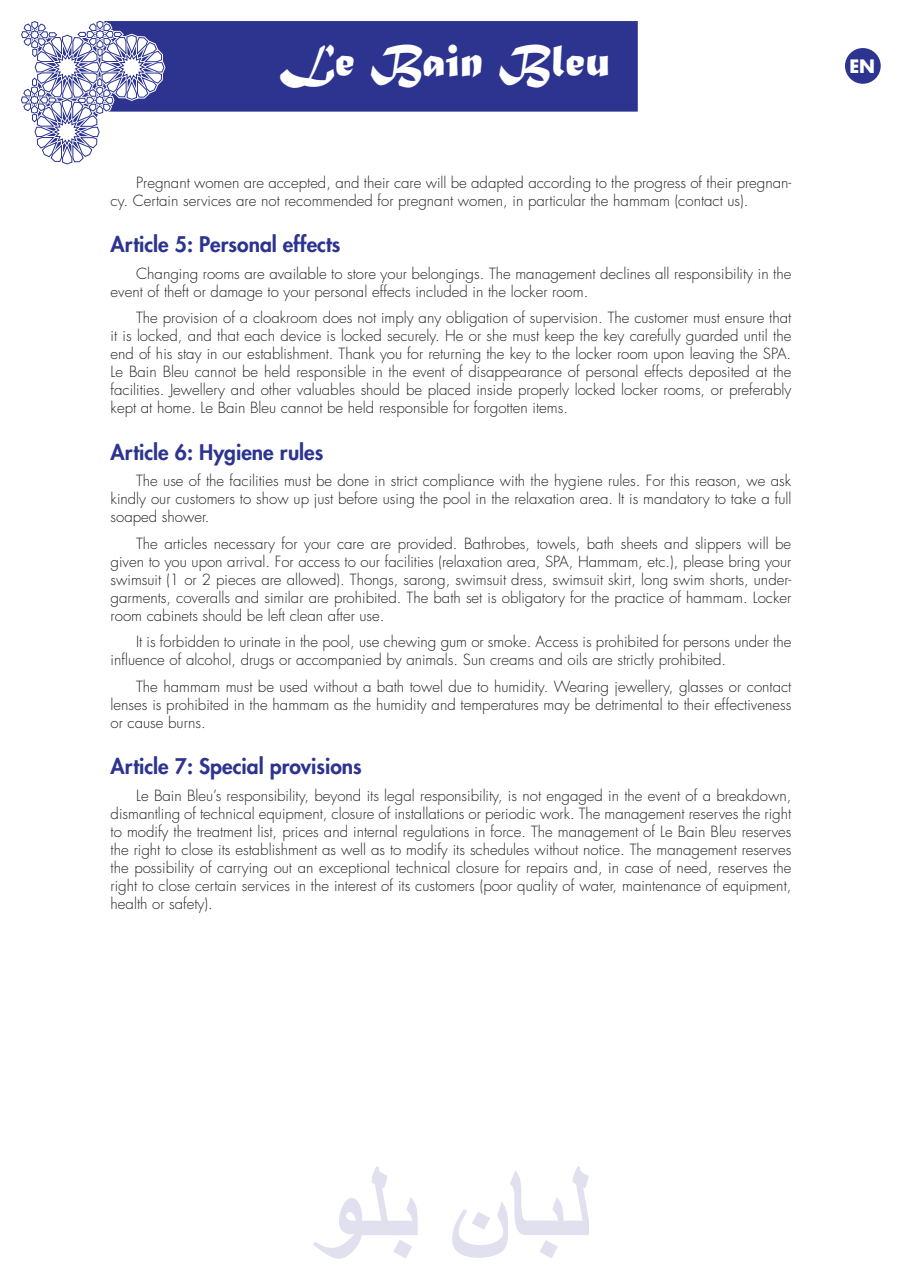
<style>
.page{position:relative;width:902px;height:1280px;background:#fff}
.page>*{position:absolute;margin:0;border:0;box-sizing:border-box;transform-origin:0 0}
.t1{font:47.55px "Matura MT Script Capitals";color:#fff}
.t2{font:800 21px "Futura Std";color:#2c3490}
.t3{font:700 18px "Futura Std";color:#fff}
.t4{font:300 15px/18px "Futura Std";color:#231f20;text-align:justify}
</style>
<div class="page">
<div style="left:167px;top:21px;width:470px;height:91px;background:#2c3490"></div>
<svg style="left:21px;top:21px;width:146px;height:144px"></svg>
<svg style="left:452px;top:1166px;width:137px;height:92px"></svg>
<svg style="left:313px;top:1166px;width:104px;height:93px"></svg>
<div style="left:844px;top:48px;width:36px;height:36px;background:#2c3490;border-radius:50%"></div>
<h1 class="t1" style="left:279px;top:32px;width:332px">Le Bain Bleu</h1>
<p class="t4" style="left:111px;top:174px;width:682px;text-indent:26px">Pregnant women are accepted, and their care will be adapted according to the progress of their pregnan&shy;cy. Certain services are not recommended for pregnant women, in particular the hammam (contact us).</p>
<h2 class="t2" style="left:111px;top:231px;width:231px">Article 5: Personal effects</h2>
<p class="t4" style="left:111px;top:265px;width:682px;text-indent:26px">Changing rooms are available to store your belongings. The management declines all responsibility in the event of theft or damage to your personal effects included in the locker room.</p>
<p class="t4" style="left:111px;top:309px;width:682px;text-indent:26px">The provision of a cloakroom does not imply any obligation of supervision. The customer must ensure that it is locked, and that each device is locked securely. He or she must keep the key carefully guarded until the end of his stay in our establishment. Thank you for returning the key to the locker room upon leaving the SPA.<br>Le Bain Bleu cannot be held responsible in the event of disappearance of personal effects deposited at the facilities. Jewellery and other valuables should be placed inside properly locked locker rooms, or preferably kept at home. Le Bain Bleu cannot be held responsible for forgotten items.</p>
<h2 class="t2" style="left:111px;top:439px;width:214px">Article 6: Hygiene rules</h2>
<p class="t4" style="left:111px;top:472px;width:682px;text-indent:26px">The use of the facilities must be done in strict compliance with the hygiene rules. For this reason, we ask kindly our customers to show up just before using the pool in the relaxation area. It is mandatory to take a full soaped shower.</p>
<p class="t4" style="left:111px;top:535px;width:682px;text-indent:26px">The articles necessary for your care are provided. Bathrobes, towels, bath sheets and slippers will be given to you upon arrival. For access to our facilities (relaxation area, SPA, Hammam, etc.), please bring your swimsuit (1 or 2 pieces are allowed). Thongs, sarong, swimsuit dress, swimsuit skirt, long swim shorts, under&shy;garments, coveralls and similar are prohibited. The bath set is obligatory for the practice of hammam. Locker room cabinets should be left clean after use.</p>
<p class="t4" style="left:111px;top:633px;width:682px;text-indent:26px">It is forbidden to urinate in the pool, use chewing gum or smoke. Access is prohibited for persons under the influence of alcohol, drugs or accompanied by animals. Sun creams and oils are strictly prohibited.</p>
<p class="t4" style="left:111px;top:678px;width:682px;text-indent:26px">The hammam must be used without a bath towel due to humidity. Wearing jewellery, glasses or contact lenses is prohibited in the hammam as the humidity and temperatures may be detrimental to their effectiveness or cause burns.</p>
<h2 class="t2" style="left:111px;top:753px;width:253px">Article 7: Special provisions</h2>
<p class="t4" style="left:111px;top:787px;width:682px;text-indent:26px">Le Bain Bleu’s responsibility, beyond its legal responsibility, is not engaged in the event of a breakdown, dismantling of technical equipment, closure of installations or periodic work. The management reserves the right to modify the treatment list, prices and internal regulations in force. The management of Le Bain Bleu reserves the right to close its establishment as well as to modify its schedules without notice. The management reserves the possibility of carrying out an exceptional technical closure for repairs and, in case of need, reserves the right to close certain services in the interest of its customers (poor quality of water, maintenance of equipment, health or safety).</p>
<p class="t3" style="left:849px;top:55px;width:27px">EN</p>
</div>
